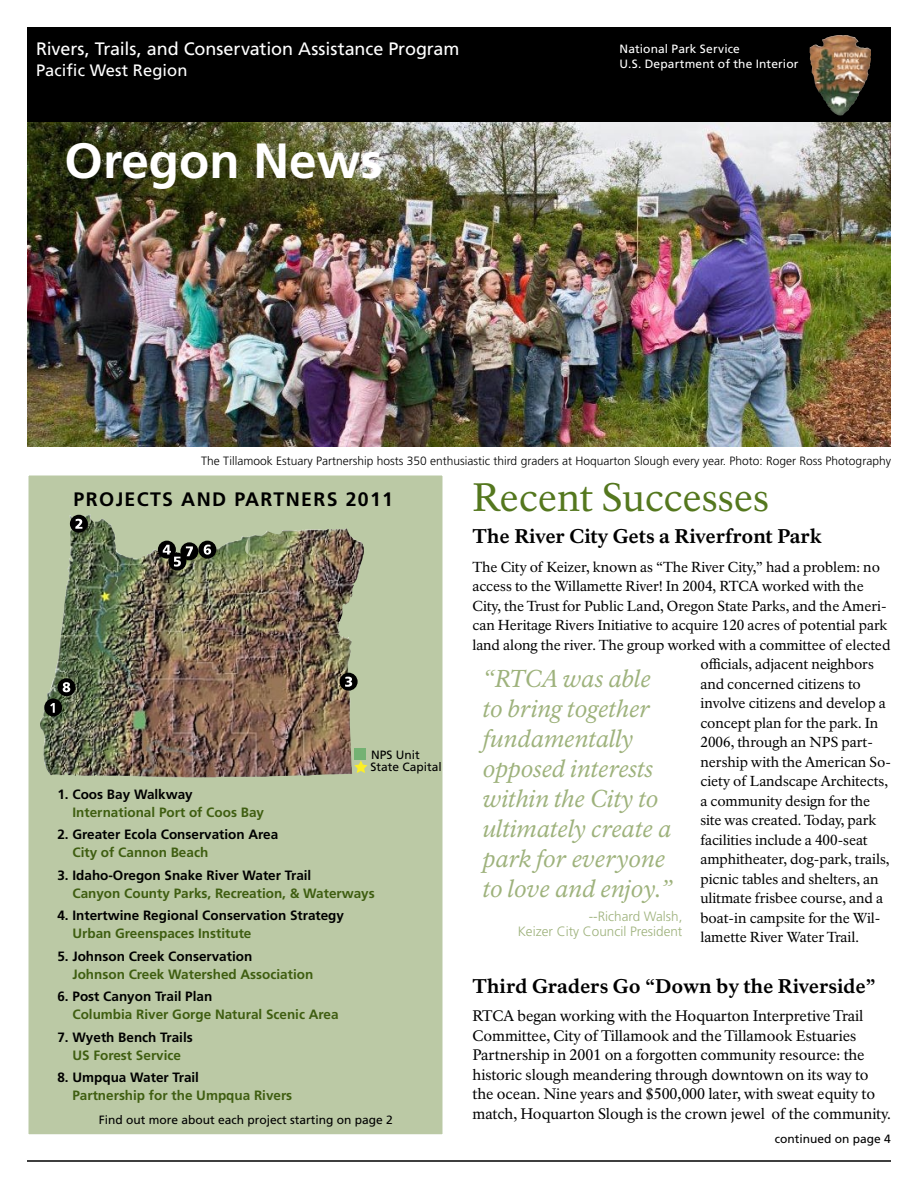
<style>
.page{position:relative;width:918px;height:1188px;background:#fff}
.page>*{position:absolute;margin:0;border:0;box-sizing:border-box;transform-origin:0 0}
.t1{font:700 49.5px "Frutiger LT Std";color:#fff}
.t2{font:39px "NPS Rawlinson OT";color:#54771e}
.t3{font:italic 24px/30px "NPS Rawlinson OT";color:#9eb27c}
.t4{font:800 19.5px "NPS Rawlinson OT";letter-spacing:-.01em;color:#000}
.t5{font:700 19.5px "Frutiger LT Std";letter-spacing:.07em;color:#000}
.t6{font:18px "Frutiger LT Std";letter-spacing:-.005em;color:#fff}
.t7{font:16.5px "Frutiger LT Std";letter-spacing:.005em;color:#fff}
.t8{font:15px/19.5px "NPS Rawlinson OT";letter-spacing:-.005em;color:#000}
.t9{font:14.25px "NPS Rawlinson OT";letter-spacing:-.005em;color:#000}
.t10{font:700 13.5px "Frutiger LT Std";color:#3f5e11}
.t11{font:700 13.5px "Frutiger LT Std";color:#000}
.t12{font:300 13.5px/15px "Frutiger LT Std";color:#9eb27c;text-align:right}
.t13{font:300 12px "Frutiger LT Std";color:#000}
.t14{font:12px "Frutiger LT Std";color:#000}
.t15{font:12px/15px "Frutiger LT Std";letter-spacing:.01em;color:#fff}
</style>
<div class="page">
<div style="left:27px;top:27px;width:864px;height:99px;background:#000"></div>
<img style="left:811px;top:36px;width:41px;height:78px">
<div style="left:808px;top:33px;width:64px;height:84px;border:2px solid #000"></div>
<hr style="left:27px;top:1160px;width:864px;height:2px;background:#000">
<img style="left:27px;top:122px;width:864px;height:324px">
<div style="left:26px;top:472px;width:420px;height:665px;background:#bbc9a5;border:3px solid #fff"></div>
<div style="left:354px;top:748px;width:12px;height:12px;background:#74b273"></div>
<img style="left:40px;top:514px;width:324px;height:263px">
<div style="left:44px;top:698px;width:18px;height:18px;background:#000;border-radius:50%"></div>
<svg style="left:50px;top:703px;width:5px;height:10px"></svg>
<div style="left:70px;top:515px;width:18px;height:18px;background:#000;border-radius:50%"></div>
<svg style="left:75px;top:519px;width:7px;height:10px"></svg>
<div style="left:340px;top:673px;width:18px;height:18px;background:#000;border-radius:50%"></div>
<svg style="left:345px;top:677px;width:7px;height:10px"></svg>
<div style="left:158px;top:541px;width:18px;height:18px;background:#000;border-radius:50%"></div>
<svg style="left:168px;top:553px;width:18px;height:18px"></svg>
<div style="left:198px;top:541px;width:18px;height:18px;background:#000;border-radius:50%"></div>
<svg style="left:204px;top:545px;width:7px;height:10px"></svg>
<div style="left:180px;top:542px;width:18px;height:18px;background:#000;border-radius:50%"></div>
<svg style="left:163px;top:545px;width:30px;height:22px"></svg>
<div style="left:57px;top:678px;width:18px;height:18px;background:#000;border-radius:50%"></div>
<svg style="left:63px;top:682px;width:7px;height:10px"></svg>
<svg style="left:354px;top:760px;width:14px;height:13px"></svg>
<p class="t6" style="left:36px;top:38px;width:425px">Rivers, Trails, and Conservation Assistance Program</p>
<p class="t7" style="left:36px;top:61px;width:153px">Pacific West Region</p>
<h1 class="t1" style="left:64px;top:132px;width:320px">Oregon News</h1>
<p class="t15" style="left:620px;top:41px;width:181px">National Park Service<br>U.S. Department of the Interior</p>
<p class="t13" style="left:201px;top:454px;width:691px">The Tillamook Estuary Partnership hosts 350 enthusiastic third graders at Hoquarton Slough every year. Photo: Roger Ross Photography</p>
<h3 class="t5" style="left:74px;top:488px;width:321px">Projects and Partners 2011</h3>
<p class="t14" style="left:371px;top:748px;width:50px">NPS Unit</p>
<p class="t14" style="left:370px;top:760px;width:73px">State Capital</p>
<p class="t11" style="left:57px;top:786px;width:137px">1. Coos Bay Walkway</p>
<p class="t10" style="left:72px;top:804px;width:193px">International Port of Coos Bay</p>
<p class="t11" style="left:57px;top:827px;width:222px">2. Greater Ecola Conservation Area</p>
<p class="t10" style="left:72px;top:845px;width:137px">City of Cannon Beach</p>
<p class="t11" style="left:57px;top:867px;width:255px">3. Idaho-Oregon Snake River Water Trail</p>
<p class="t10" style="left:72px;top:885px;width:304px">Canyon County Parks, Recreation, &amp; Waterways</p>
<p class="t11" style="left:57px;top:908px;width:288px">4. Intertwine Regional Conservation Strategy</p>
<p class="t10" style="left:72px;top:926px;width:181px">Urban Greenspaces Institute</p>
<p class="t11" style="left:57px;top:948px;width:196px">5. Johnson Creek Conservation</p>
<p class="t10" style="left:72px;top:966px;width:242px">Johnson Creek Watershed Association</p>
<p class="t11" style="left:57px;top:989px;width:156px">6. Post Canyon Trail Plan</p>
<p class="t10" style="left:72px;top:1007px;width:268px">Columbia River Gorge Natural Scenic Area</p>
<p class="t11" style="left:57px;top:1029px;width:137px">7. Wyeth Bench Trails</p>
<p class="t10" style="left:72px;top:1047px;width:110px">US Forest Service</p>
<p class="t11" style="left:57px;top:1070px;width:143px">8. Umpqua Water Trail</p>
<p class="t10" style="left:72px;top:1088px;width:221px">Partnership for the Umpqua Rivers</p>
<p class="t14" style="left:99px;top:1113px;width:296px">Find out more about each project starting on page 2</p>
<h2 class="t2" style="left:472px;top:474px;width:298px">Recent Successes</h2>
<h3 class="t4" style="left:472px;top:525px;width:351px">The River City Gets a Riverfront Park</h3>
<p class="t9" style="left:472px;top:558px;width:409px">The City of Keizer, known as “The River City,” had a problem: no</p>
<p class="t9" style="left:472px;top:578px;width:393px">access to the Willamette River! In 2004, RTCA worked with the</p>
<p class="t9" style="left:472px;top:597px;width:416px">City, the Trust for Public Land, Oregon State Parks, and the Ameri-</p>
<p class="t9" style="left:472px;top:617px;width:417px">can Heritage Rivers Initiative to acquire 120 acres of potential park</p>
<p class="t9" style="left:472px;top:636px;width:420px">land along the river. The group worked with a committee of elected</p>
<p class="t9" style="left:700px;top:656px;width:175px">officials, adjacent neighbors</p>
<p class="t9" style="left:700px;top:675px;width:162px">and concerned citizens to</p>
<p class="t9" style="left:700px;top:695px;width:187px">involve citizens and develop a</p>
<p class="t9" style="left:700px;top:714px;width:179px">concept plan for the park. In</p>
<p class="t9" style="left:700px;top:734px;width:174px">2006, through an NPS part-</p>
<p class="t9" style="left:700px;top:753px;width:192px">nership with the American So-</p>
<p class="t9" style="left:700px;top:773px;width:189px">ciety of Landscape Architects,</p>
<p class="t9" style="left:700px;top:792px;width:171px">a community design for the</p>
<p class="t9" style="left:700px;top:812px;width:177px">site was created. Today, park</p>
<p class="t9" style="left:700px;top:831px;width:169px">facilities include a 400-seat</p>
<p class="t9" style="left:700px;top:851px;width:190px">amphitheater, dog-park, trails,</p>
<p class="t9" style="left:700px;top:870px;width:180px">picnic tables and shelters, an</p>
<p class="t9" style="left:700px;top:890px;width:184px">ulitmate frisbee course, and a</p>
<p class="t9" style="left:700px;top:909px;width:181px">boat-in campsite for the Wil-</p>
<p class="t9" style="left:700px;top:929px;width:160px">lamette River Water Trail.</p>
<h3 class="t4" style="left:472px;top:974px;width:405px">Third Graders Go “Down by the Riverside”</h3>
<p class="t8" style="left:472px;top:1006px;width:420px">RTCA began working with the Hoquarton Interpretive Trail Committee, City of Tillamook and the Tillamook Estuaries Partnership in 2001 on a forgotten community resource: the historic slough meandering through downtown on its way to the ocean. Nine years and $500,000 later, with sweat equity to match, Hoquarton Slough is the crown jewel of the community.</p>
<h3 class="t3" style="left:483px;top:664px;width:192px">“RTCA was able to bring together fundamentally opposed interests within the City to ultimately create a park for everyone to love and enjoy.”</h3>
<p class="t12" style="left:518px;top:909px;width:166px">--Richard Walsh,<br>Keizer City Council President</p>
<p class="t14" style="left:775px;top:1132px;width:118px">continued on page 4</p>
</div>
